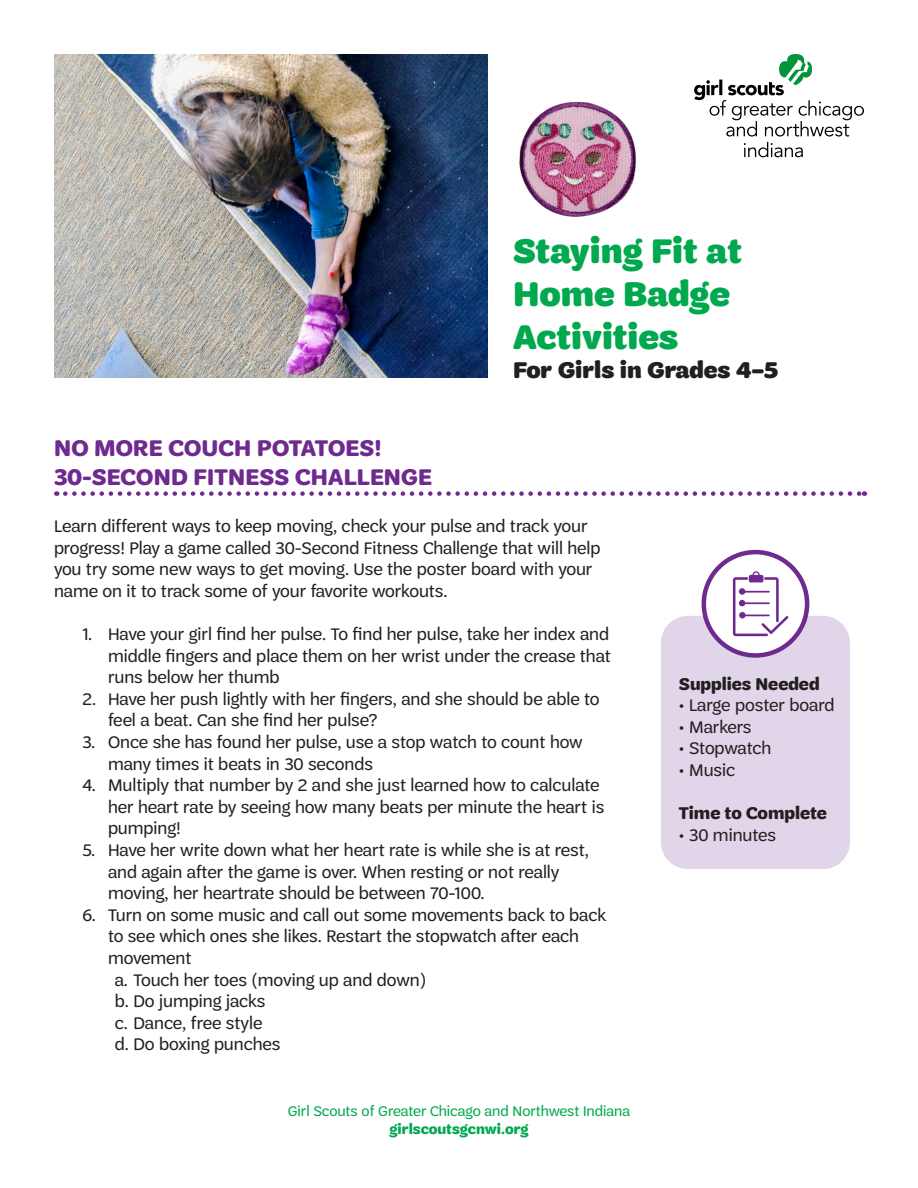
<style>
.page{position:relative;width:918px;height:1188px;background:#fff}
.page>*{position:absolute;margin:0;border:0;box-sizing:border-box;transform-origin:0 0}
.t1{font:900 36px/43.2px "Trefoil Sans";color:#00a94e}
.t2{font:700 24px "Trefoil Sans";letter-spacing:.01em;color:#6e2a8e}
.t3{font:900 24px "Trefoil Sans";color:#231f20}
.t4{font:18px/21.6px "Trefoil Sans";color:#231f20}
.t5{font:700 18px "Trefoil Sans";color:#231f20}
.t6{font:15px "Trefoil Sans";color:#00a94e}
.t7{font:700 15px "Trefoil Sans";color:#00a94e}
</style>
<div class="page">
<svg style="left:694px;top:54px;width:170px;height:103px"></svg>
<img style="left:54px;top:54px;width:433px;height:324px">
<svg style="left:65px;top:491px;width:800px;height:5px"></svg>
<div style="left:661px;top:616px;width:189px;height:253px;background:#e0d5e9;border-radius:27px"></div>
<div style="left:704px;top:552px;width:103px;height:103px;background:#fff;border-radius:50%"></div>
<div style="left:702px;top:550px;width:107px;height:108px;border:4px solid #6e2a8e;border-radius:50%"></div>
<svg style="left:733px;top:571px;width:55px;height:65px"></svg>
<img style="left:519px;top:101px;width:117px;height:116px">
<p class="t1" style="left:513px;top:229px;width:231px">Staying Fit at<br>Home Badge<br>Activities</p>
<p class="t3" style="left:513px;top:356px;width:267px">For Girls in Grades 4–5</p>
<p class="t2" style="left:54px;top:435px;width:329px">NO MORE COUCH POTATOES!</p>
<p class="t2" style="left:54px;top:464px;width:379px">30-SECOND FITNESS CHALLENGE</p>
<p class="t4" style="left:54px;top:515px;width:548px">Learn different ways to keep moving, check your pulse and track your progress! Play a game called 30-Second Fitness Challenge that will help you try some new ways to get moving. Use the poster board with your name on it to track some of your favorite workouts.</p>
<p class="t4" style="left:108px;top:623px;width:504px;text-align:justify;text-indent:-26px">1. Have your girl find her pulse. To find her pulse, take her index and middle fingers and place them on her wrist under the crease that runs below her thumb</p>
<p class="t4" style="left:108px;top:688px;width:493px;text-indent:-26px">2. Have her push lightly with her fingers, and she should be able to feel a beat. Can she find her pulse?</p>
<p class="t4" style="left:108px;top:731px;width:476px;text-indent:-26px">3. Once she has found her pulse, use a stop watch to count how many times it beats in 30 seconds</p>
<p class="t4" style="left:108px;top:775px;width:498px;text-indent:-26px">4. Multiply that number by 2 and she just learned how to calculate her heart rate by seeing how many beats per minute the heart is pumping!</p>
<p class="t4" style="left:108px;top:839px;width:483px;text-indent:-26px">5. Have her write down what her heart rate is while she is at rest, and again after the game is over. When resting or not really moving, her heartrate should be between 70-100.</p>
<p class="t4" style="left:108px;top:904px;width:500px;text-indent:-26px">6. Turn on some music and call out some movements back to back to see which ones she likes. Restart the stopwatch after each movement</p>
<p class="t4" style="left:115px;top:969px;width:313px">a. Touch her toes (moving up and down)</p>
<p class="t4" style="left:115px;top:991px;width:152px">b. Do jumping jacks</p>
<p class="t4" style="left:115px;top:1012px;width:149px">c. Dance, free style</p>
<p class="t4" style="left:115px;top:1034px;width:167px">d. Do boxing punches</p>
<p class="t6" style="left:288px;top:1103px;width:344px">Girl Scouts of Greater Chicago and Northwest Indiana</p>
<p class="t7" style="left:390px;top:1121px;width:140px">girlscoutsgcnwi.org</p>
<p class="t5" style="left:679px;top:674px;width:142px">Supplies Needed</p>
<p class="t4" style="left:679px;top:694px;width:157px">• Large poster board</p>
<p class="t4" style="left:679px;top:716px;width:74px">• Markers</p>
<p class="t4" style="left:679px;top:738px;width:94px">• Stopwatch</p>
<p class="t4" style="left:679px;top:759px;width:58px">• Music</p>
<p class="t5" style="left:679px;top:803px;width:149px">Time to Complete</p>
<p class="t4" style="left:679px;top:824px;width:99px">• 30 minutes</p>
</div>
